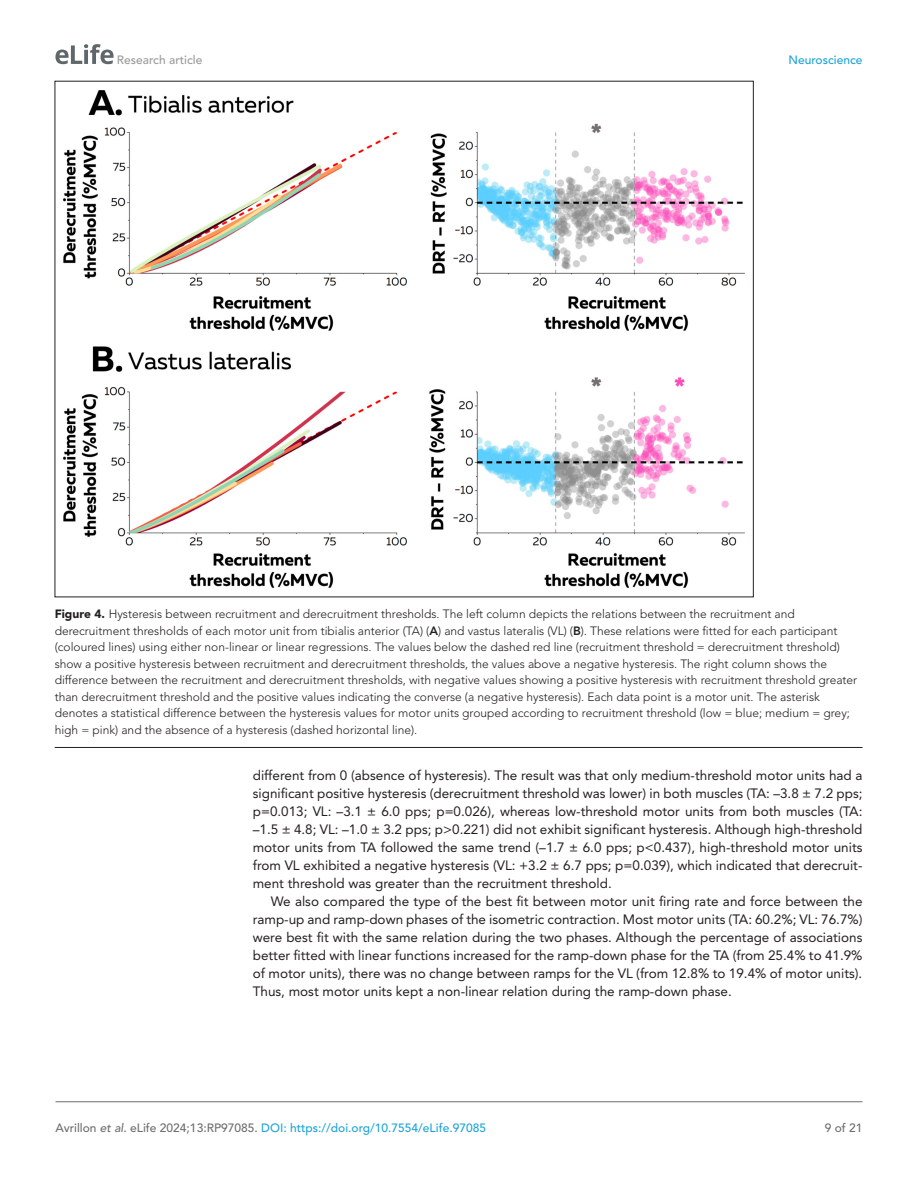
<style>
.page{position:relative;width:918px;height:1188px;background:#fff}
.page>*{position:absolute;margin:0;border:0;box-sizing:border-box;transform-origin:0 0}
.t1{font:13.5px/18px "Avenir LT Std";color:#231f20;text-align:justify}
.t2{font:300 12px/16.5px "Avenir LT Std";color:#231f20}
.t3{font:500 12px "Avenir LT Std";color:#1ea4d7}
.t4{font:500 12px "Avenir LT Std";color:#9a9a9a}
.t5{font:500 12px "Avenir LT Std";color:#6e6e70}
.s1{font-weight:900}
.s2{font-weight:800}
.s3{color:#6e6e70}
.s4{font-style:italic;color:#6e6e70}
</style>
<div class="page">
<svg style="left:55px;top:44px;width:59px;height:20px"></svg>
<hr style="left:56px;top:1101px;width:806px;height:1px;background:#6e6e70">
<hr style="left:55px;top:747px;width:807px;height:1px;background:#231f20">
<img style="left:64px;top:90px;width:680px;height:498px">
<p class="t4" style="left:117px;top:53px;width:87px">Research article</p>
<p class="t3" style="left:788px;top:53px;width:76px">Neuroscience</p>
<p class="t2" style="left:55px;top:606px;width:804px"><span class="s1">Figure 4.</span> Hysteresis between recruitment and derecruitment thresholds. The left column depicts the relations between the recruitment and derecruitment thresholds of each motor unit from tibialis anterior (TA) (<span class="s2">A</span>) and vastus lateralis (VL) (<span class="s2">B</span>). These relations were fitted for each participant (coloured lines) using either non-linear or linear regressions. The values below the dashed red line (recruitment threshold = derecruitment threshold) show a positive hysteresis between recruitment and derecruitment thresholds, the values above a negative hysteresis. The right column shows the difference between the recruitment and derecruitment thresholds, with negative values showing a positive hysteresis with recruitment threshold greater than derecruitment threshold and the positive values indicating the converse (a negative hysteresis). Each data point is a motor unit. The asterisk denotes a statistical difference between the hysteresis values for motor units grouped according to recruitment threshold (low = blue; medium = grey; high = pink) and the absence of a hysteresis (dashed horizontal line).</p>
<p class="t1" style="left:253px;top:766px;width:611px">different from 0 (absence of hysteresis). The result was that only medium-threshold motor units had a significant positive hysteresis (derecruitment threshold was lower) in both muscles (TA: –3.8 ± 7.2 pps; p=0.013; VL: –3.1 ± 6.0 pps; p=0.026), whereas low-threshold motor units from both muscles (TA: –1.5 ± 4.8; VL: –1.0 ± 3.2 pps; p&gt;0.221) did not exhibit significant hysteresis. Although high-threshold motor units from TA followed the same trend (–1.7 ± 6.0 pps; p&lt;0.437), high-threshold motor units from VL exhibited a negative hysteresis (VL: +3.2 ± 6.7 pps; p=0.039), which indicated that derecruit&shy;ment threshold was greater than the recruitment threshold.</p>
<p class="t1" style="left:253px;top:892px;width:611px;text-indent:18px">We also compared the type of the best fit between motor unit firing rate and force between the ramp-up and ramp-down phases of the isometric contraction. Most motor units (TA: 60.2%; VL: 76.7%) were best fit with the same relation during the two phases. Although the percentage of associations better fitted with linear functions increased for the ramp-down phase for the TA (from 25.4% to 41.9% of motor units), there was no change between ramps for the VL (from 12.8% to 19.4% of motor units).<br>Thus, most motor units kept a non-linear relation during the ramp-down phase.</p>
<p class="t3" style="left:56px;top:1121px;width:432px"><span class="s3">Avrillon</span> <span class="s4">et al</span><span class="s3">. eLife 2024;13:RP97085.</span> DOI: https://doi.org/10.7554/eLife.97085</p>
<p class="t5" style="left:825px;top:1121px;width:39px">9 of 21</p>
</div>
